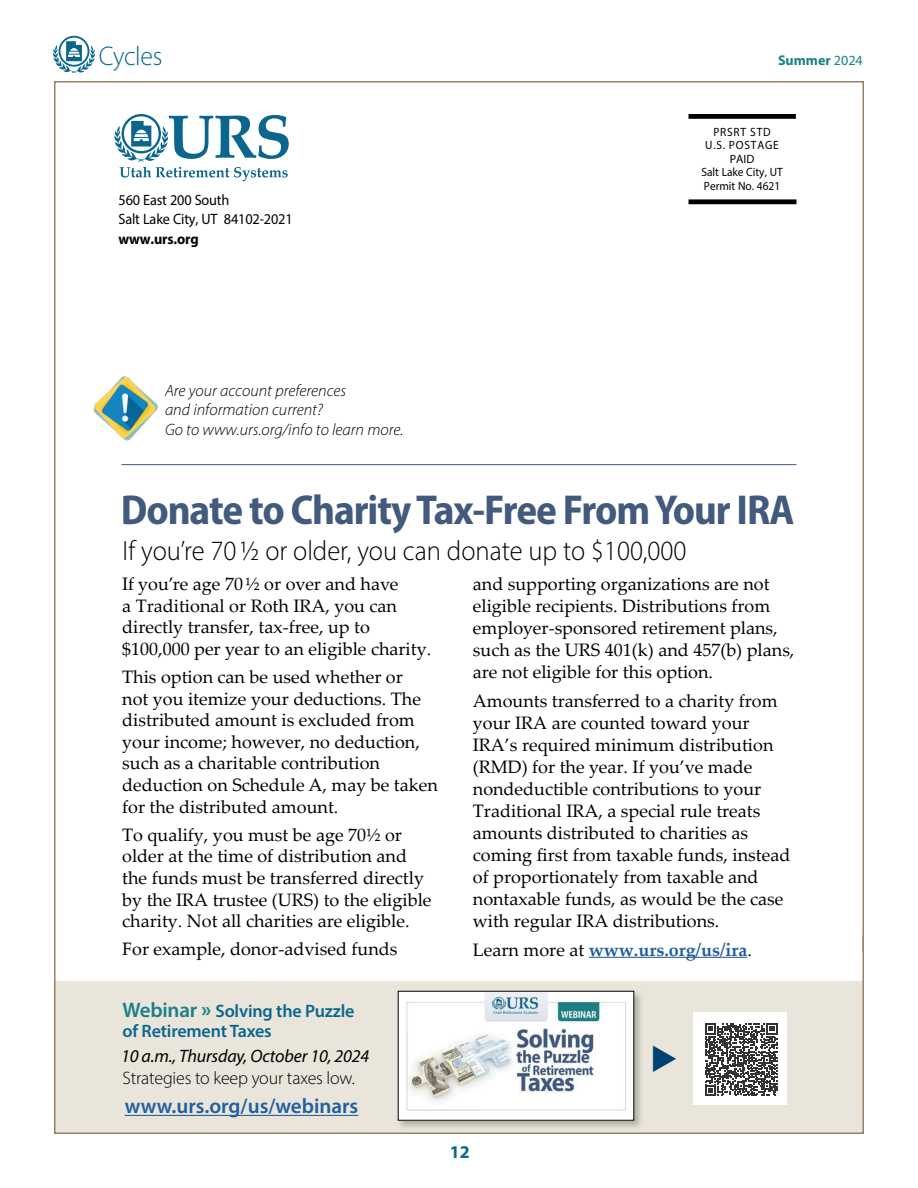
<style>
.page{position:relative;width:918px;height:1188px;background:#fff}
.page>*{position:absolute;margin:0;border:0;box-sizing:border-box;transform-origin:0 0}
.t1{font:700 semi-condensed 42px "Myriad Pro";letter-spacing:-.025em;color:#415a7d}
.t2{font:300 27.9px "Myriad Pro";color:#000;scale:.95 1}
.t3{font:300 27px "Myriad Pro";letter-spacing:-.01em;color:#0b668e;scale:.96 1}
.t4{font:600 21px "Myriad Pro";color:#215e9e}
.t5{font:18px/22px "Palatino Linotype";color:#000}
.t6{font:600 18px/19.5px "Myriad Pro";letter-spacing:-.01em;color:#0b668e}
.t7{font:700 18px "Palatino Linotype";color:#215e9e}
.t8{font:italic 18px "Myriad Pro";letter-spacing:-.01em;color:#000}
.t9{font:300 18px "Myriad Pro";letter-spacing:-.01em;color:#000}
.t10{font:700 18px "Myriad Pro";color:#0b668e}
.t11{font:italic 300 16.5px/19.5px "Myriad Pro";color:#000}
.t12{font:15px/19.5px "Myriad Pro";letter-spacing:-.01em;color:#000;scale:.95 1}
.t13{font:700 15px "Myriad Pro";letter-spacing:-.01em;color:#000;scale:.95 1}
.t14{font:700 14.1px "Myriad Pro";color:#1b8187}
.t15{font:12px/13.5px "Myriad Pro";color:#000;text-align:center;scale:.95 1}
.s1{font-weight:400}
.s2{font-weight:400;color:#000}
.s3{font-size:21px;color:#1b8187}
.s4{font-weight:700;font-size:21px;color:#1b8187}
</style>
<div class="page">
<div style="left:54px;top:981px;width:810px;height:151px;background:#e9e5db"></div>
<div style="left:688px;top:199px;width:108px;height:5px;background:#000"></div>
<div style="left:688px;top:114px;width:108px;height:5px;background:#000"></div>
<svg style="left:114px;top:114px;width:175px;height:67px"></svg>
<svg style="left:53px;top:36px;width:42px;height:37px"></svg>
<hr style="left:122px;top:464px;width:674px;height:1px;background:#415a7d">
<img style="left:93px;top:376px;width:65px;height:65px">
<svg style="left:863px;top:935px;width:1px;height:17px"></svg>
<hr style="left:589px;top:957px;width:159px;height:1px;background:#215e9e">
<div style="left:694px;top:1012px;width:93px;height:93px;background:#fff"></div>
<svg style="left:705px;top:1023px;width:73px;height:73px"></svg>
<div style="left:396px;top:989px;width:248px;height:142px;background:#000;opacity:.25"></div>
<img style="left:400px;top:993px;width:232px;height:125px">
<hr style="left:125px;top:1115px;width:233px;height:1px;background:#215e9e">
<h3 class="t3" style="left:99px;top:39px;width:68px">Cycles</h3>
<p class="t14" style="left:778px;top:51px;width:86px">Summer <span class="s1">2024</span></p>
<p class="t12" style="left:118px;top:190px;width:185px">560 East 200 South<br>Salt Lake City, UT 84102-2021</p>
<p class="t13" style="left:118px;top:229px;width:86px">www.urs.org</p>
<p class="t11" style="left:165px;top:380px;width:240px">Are your account preferences<br>and information current?<br>Go to www.urs.org/info to learn more.</p>
<p class="t15" style="left:701px;top:125px;width:87px">PRSRT STD<br>U.S. POSTAGE<br>PAID<br>Salt Lake City, UT<br>Permit No. 4621</p>
<h1 class="t1" style="left:121px;top:482px;width:676px">Donate to Charity Tax-Free From Your IRA</h1>
<h2 class="t2" style="left:123px;top:533px;width:595px">If you’re 70 ½ or older, you can donate up to $100,000</h2>
<p class="t5" style="left:122px;top:573px;width:311px;line-height:21.6px">If you’re age 70½ or over and have<br>a Traditional or Roth IRA, you can directly transfer, tax-free, up to $100,000 per year to an eligible charity.</p>
<p class="t5" style="left:122px;top:666px;width:317px;line-height:21.6px">This option can be used whether or<br>not you itemize your deductions. The distributed amount is excluded from your income; however, no deduction, such as a charitable contribution deduction on Schedule A, may be taken for the distributed amount.</p>
<p class="t5" style="left:122px;top:823px;width:311px;line-height:21.6px">To qualify, you must be age 70½ or older at the time of distribution and the funds must be transferred directly by the IRA trustee (URS) to the eligible charity. Not all charities are eligible.</p>
<p class="t5" style="left:122px;top:938px;width:277px">For example, donor-advised funds</p>
<p class="t5" style="left:473px;top:572px;width:323px">and supporting organizations are not eligible recipients. Distributions from employer-sponsored retirement plans, such as the URS 401(k) and 457(b) plans, are not eligible for this option.</p>
<p class="t5" style="left:473px;top:689px;width:319px">Amounts transferred to a charity from your IRA are counted toward your IRA’s required minimum distribution (RMD) for the year. If you’ve made nondeductible contributions to your Traditional IRA, a special rule treats amounts distributed to charities as coming first from taxable funds, instead of proportionately from taxable and nontaxable funds, as would be the case with regular IRA distributions.</p>
<p class="t7" style="left:473px;top:937px;width:281px"><span class="s2">Learn more at</span> www.urs.org/us/ira<span class="s2">.</span></p>
<p class="t6" style="left:123px;top:1001px;width:233px"><span class="s3">Webinar</span> <span class="s4">»</span> Solving the Puzzle of Retirement Taxes</p>
<p class="t8" style="left:121px;top:1045px;width:250px">10 a.m., Thursday, October 10, 2024</p>
<p class="t9" style="left:123px;top:1067px;width:234px">Strategies to keep your taxes low.</p>
<p class="t4" style="left:125px;top:1093px;width:235px">www.urs.org/us/webinars</p>
<p class="t10" style="left:450px;top:1140px;width:21px">12</p>
</div>
